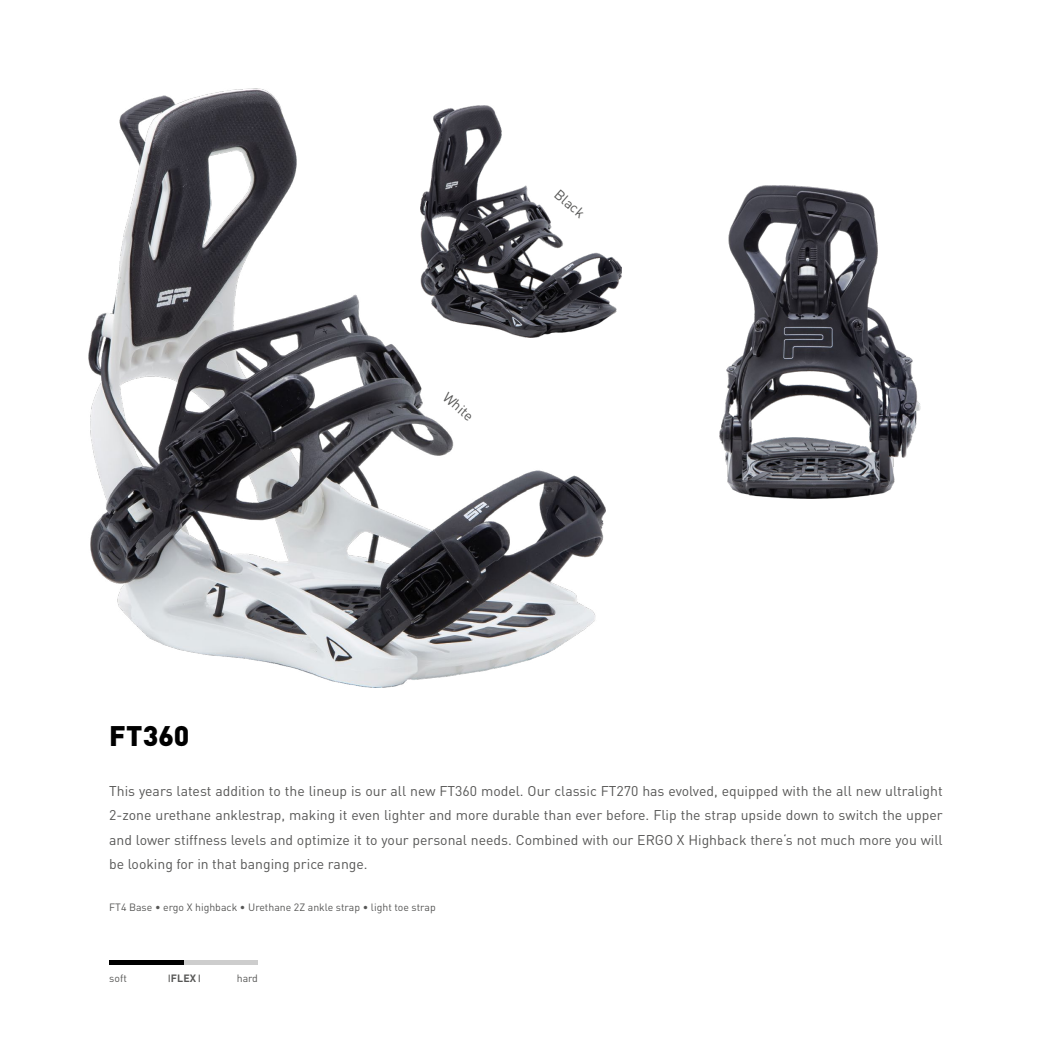
<style>
.page{position:relative;width:1042px;height:1042px;background:#fff}
.page>*{position:absolute;margin:0;border:0;box-sizing:border-box;transform-origin:0 0}
.t1{font:900 28px "DIN Pro";letter-spacing:.005em;color:#000}
.t2{font:14px/24.5px "DIN Pro";color:#575756;text-align:justify}
.t3{font:10.5px "DIN Pro";color:#575756}
.t4{font:700 10.5px "DIN Pro";color:#575756}
</style>
<div class="page">
<img style="left:720px;top:186px;width:201px;height:313px">
<img style="left:88px;top:89px;width:517px;height:599px">
<img style="left:421px;top:106px;width:200px;height:232px">
<div style="left:109px;top:960px;width:149px;height:5px;background:#cdcdcd"></div>
<div style="left:109px;top:960px;width:75px;height:5px;background:#000"></div>
<p class="t2" style="left:454px;top:385px;width:37px;rotate:41deg">White</p>
<p class="t2" style="left:565px;top:182px;width:37px;rotate:41deg">Black</p>
<h1 class="t1" style="left:109px;top:717px;width:82px">FT360</h1>
<p class="t2" style="left:109px;top:777px;width:835px">This years latest addition to the lineup is our all new FT360 model. Our classic FT270 has evolved, equipped with the all new ultralight 2-zone urethane anklestrap, making it even lighter and more durable than ever before. Flip the strap upside down to switch the upper and lower stiffness levels and optimize it to your personal needs. Combined with our ERGO X Highback there‘s not much more you will be looking for in that banging price range.</p>
<p class="t3" style="left:109px;top:900px;width:328px">FT4 Base • ergo X highback • Urethane 2Z ankle strap • light toe strap</p>
<p class="t3" style="left:109px;top:971px;width:19px">soft</p>
<p class="t4" style="left:171px;top:971px;width:27px">FLEX</p>
<p class="t3" style="left:237px;top:971px;width:23px">hard</p>
</div>
